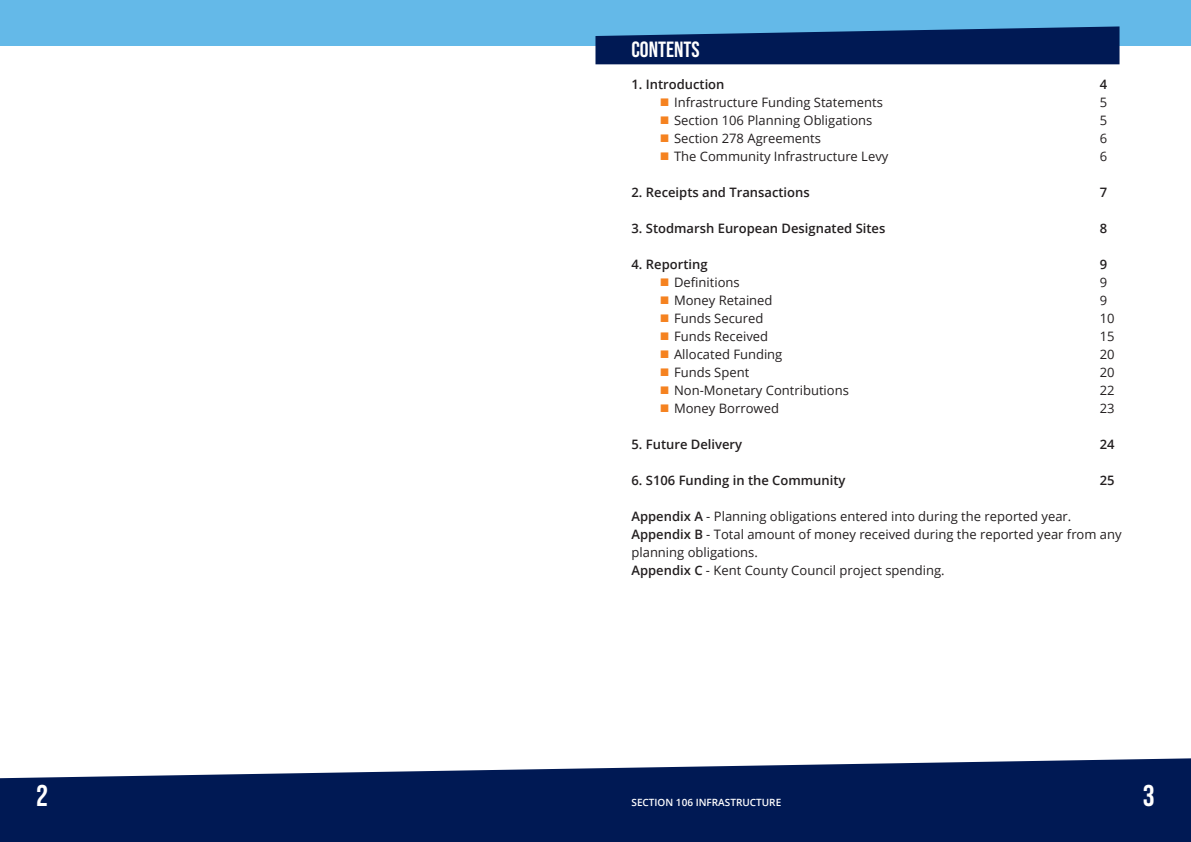
<style>
.page{position:relative;width:1191px;height:842px;background:#fff}
.page>*{position:absolute;margin:0;border:0;box-sizing:border-box;transform-origin:0 0}
.t1{font:30px "Bebas Neue";color:#fff}
.t2{font:22px "Bebas Neue";color:#fff}
.t3{font:13px/18px "Open Sans";color:#231f20}
.t4{font:600 13px "Open Sans";color:#231f20}
.t5{font:600 10px "Open Sans";color:#fff}
.s1{color:#f58220}
.s2{font-weight:600}
</style>
<div class="page">
<svg style="left:0;top:758px;width:1191px;height:84px;background:#1f3568"></svg>
<div style="left:0;top:0;width:1191px;height:45px;background:#64b9e8"></div>
<svg style="left:595px;top:26px;width:524px;height:38px;background:#0e2f68"></svg>
<h1 class="t1" style="left:36px;top:778px;width:13px">2</h1>
<p class="t2" style="left:631px;top:37px;width:70px">CONTENTS</p>
<p class="t4" style="left:631px;top:76px;width:94px">1. Introduction</p>
<p class="t4" style="left:1099px;top:76px;width:9px">4</p>
<p class="t3" style="left:660px;top:93px;width:224px"><span class="s1">■</span> Infrastructure Funding Statements</p>
<p class="t3" style="left:1099px;top:93px;width:9px">5</p>
<p class="t3" style="left:660px;top:111px;width:214px"><span class="s1">■</span> Section 106 Planning Obligations</p>
<p class="t3" style="left:1099px;top:111px;width:9px">5</p>
<p class="t3" style="left:660px;top:129px;width:162px"><span class="s1">■</span> Section 278 Agreements</p>
<p class="t3" style="left:1099px;top:129px;width:9px">6</p>
<p class="t3" style="left:660px;top:147px;width:230px"><span class="s1">■</span> The Community Infrastructure Levy</p>
<p class="t3" style="left:1099px;top:147px;width:9px">6</p>
<p class="t4" style="left:631px;top:184px;width:180px">2. Receipts and Transactions</p>
<p class="t4" style="left:1099px;top:184px;width:9px">7</p>
<p class="t4" style="left:631px;top:220px;width:255px">3. Stodmarsh European Designated Sites</p>
<p class="t4" style="left:1099px;top:220px;width:9px">8</p>
<p class="t4" style="left:631px;top:256px;width:78px">4. Reporting</p>
<p class="t4" style="left:1099px;top:256px;width:9px">9</p>
<p class="t3" style="left:660px;top:273px;width:81px"><span class="s1">■</span> Definitions</p>
<p class="t3" style="left:1099px;top:273px;width:9px">9</p>
<p class="t3" style="left:660px;top:291px;width:114px"><span class="s1">■</span> Money Retained</p>
<p class="t3" style="left:1099px;top:291px;width:9px">9</p>
<p class="t3" style="left:660px;top:309px;width:105px"><span class="s1">■</span> Funds Secured</p>
<p class="t3" style="left:1099px;top:309px;width:16px">10</p>
<p class="t3" style="left:660px;top:327px;width:110px"><span class="s1">■</span> Funds Received</p>
<p class="t3" style="left:1099px;top:327px;width:16px">15</p>
<p class="t3" style="left:660px;top:345px;width:124px"><span class="s1">■</span> Allocated Funding</p>
<p class="t3" style="left:1099px;top:345px;width:16px">20</p>
<p class="t3" style="left:660px;top:363px;width:91px"><span class="s1">■</span> Funds Spent</p>
<p class="t3" style="left:1099px;top:363px;width:16px">20</p>
<p class="t3" style="left:660px;top:381px;width:190px"><span class="s1">■</span> Non-Monetary Contributions</p>
<p class="t3" style="left:1099px;top:381px;width:16px">22</p>
<p class="t3" style="left:660px;top:399px;width:121px"><span class="s1">■</span> Money Borrowed</p>
<p class="t3" style="left:1099px;top:399px;width:16px">23</p>
<p class="t4" style="left:631px;top:436px;width:112px">5. Future Delivery</p>
<p class="t4" style="left:1099px;top:436px;width:16px">24</p>
<p class="t4" style="left:631px;top:472px;width:215px">6. S106 Funding in the Community</p>
<p class="t4" style="left:1099px;top:472px;width:16px">25</p>
<p class="t3" style="left:631px;top:507px;width:441px"><span class="s2">Appendix A</span> - Planning obligations entered into during the reported year.</p>
<p class="t3" style="left:631px;top:525px;width:492px"><span class="s2">Appendix B</span> - Total amount of money received during the reported year from any planning obligations.</p>
<p class="t3" style="left:631px;top:561px;width:315px"><span class="s2">Appendix C</span> - Kent County Council project spending.</p>
<p class="t5" style="left:631px;top:795px;width:151px">SECTION 106 INFRASTRUCTURE</p>
<h1 class="t1" style="left:1143px;top:778px;width:13px">3</h1>
</div>
